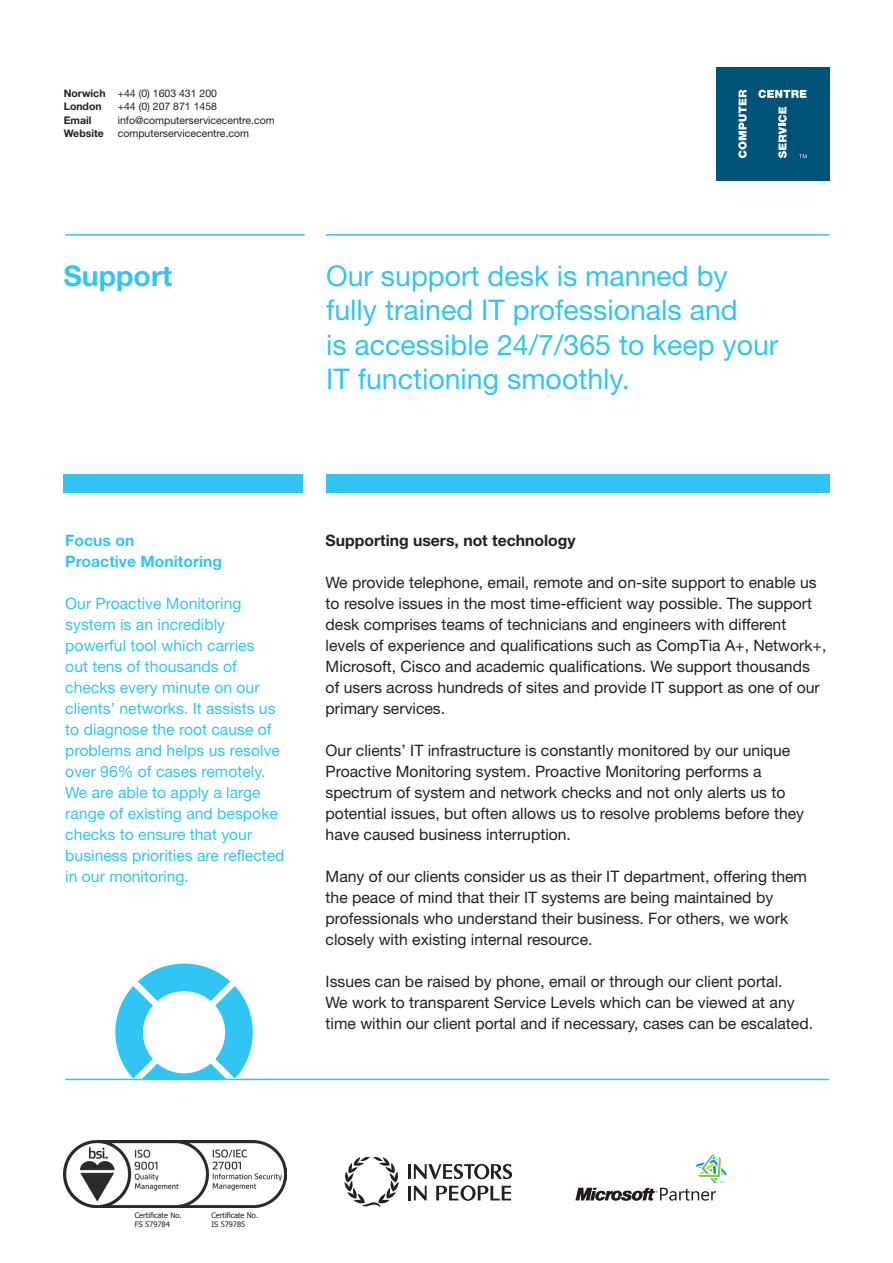
<style>
.page{position:relative;width:893px;height:1263px;background:#fff}
.page>*{position:absolute;margin:0;border:0;box-sizing:border-box;transform-origin:0 0}
.t1{font:28.5px/34.2px "Helvetica Neue";color:#30c5f3}
.t2{font:700 28.5px "Helvetica Neue";color:#30c5f3}
.t3{font:15.75px/21px "Helvetica Neue";color:#231f20}
.t4{font:15.75px/21px "Helvetica Neue";color:#30c5f3}
.t5{font:700 15.75px "Helvetica Neue";color:#231f20}
.t6{font:700 15.75px/21px "Helvetica Neue";color:#30c5f3}
.t7{font:10.5px/13.5px "Helvetica Neue";color:#231f20}
.t8{font:700 10.5px "Helvetica Neue";color:#231f20}
.t9{font:7.5px/9px "Tahoma";color:#231f20}
.s1{font-weight:700}
</style>
<div class="page">
<div style="left:63px;top:474px;width:240px;height:19px;background:#30c5f3"></div>
<hr style="left:326px;top:234px;width:503px;height:2px;background:#30c5f3">
<hr style="left:65px;top:234px;width:240px;height:2px;background:#30c5f3">
<div style="left:326px;top:474px;width:503px;height:19px;background:#30c5f3"></div>
<svg style="left:109px;top:963px;width:151px;height:116px"></svg>
<hr style="left:65px;top:1079px;width:764px;height:1px;background:#30c5f3">
<div style="left:716px;top:67px;width:113px;height:114px;background:#005378"></div>
<svg style="left:738px;top:90px;width:9px;height:68px"></svg>
<svg style="left:778px;top:107px;width:9px;height:51px"></svg>
<svg style="left:758px;top:90px;width:48px;height:8px"></svg>
<svg style="left:799px;top:154px;width:7px;height:4px"></svg>
<hr style="left:408px;top:1186px;width:3px;height:14px;background:#231f20">
<svg style="left:414px;top:1186px;width:13px;height:14px"></svg>
<svg style="left:436px;top:1185px;width:75px;height:16px"></svg>
<hr style="left:408px;top:1164px;width:3px;height:15px;background:#231f20">
<svg style="left:414px;top:1164px;width:98px;height:15px"></svg>
<svg style="left:344px;top:1156px;width:55px;height:51px"></svg>
<svg style="left:575px;top:1154px;width:152px;height:47px"></svg>
<img style="left:64px;top:1140px;width:222px;height:67px">
<p class="t7" style="left:64px;top:86px;width:155px"><span class="s1">Norwich</span> +44 (0) 1603 431 200<br><span class="s1">London</span></p>
<p class="t7" style="left:118px;top:99px;width:101px">+44 (0) 207 871 1458</p>
<p class="t8" style="left:64px;top:113px;width:29px">Email</p>
<p class="t7" style="left:118px;top:113px;width:158px">info@computerservicecentre.com</p>
<p class="t8" style="left:64px;top:127px;width:42px">Website</p>
<p class="t7" style="left:118px;top:126px;width:133px">computerservicecentre.com</p>
<h1 class="t2" style="left:63px;top:258px;width:110px">Support</h1>
<h1 class="t1" style="left:326px;top:258px;width:454px">Our support desk is manned by fully trained IT professionals and<br>is accessible 24/7/365 to keep your<br>IT functioning smoothly.</h1>
<p class="t6" style="left:65px;top:529px;width:158px">Focus on<br>Proactive Monitoring</p>
<p class="t4" style="left:65px;top:593px;width:221px">Our Proactive Monitoring system is an incredibly powerful tool which carries<br>out tens of thousands of checks every minute on our clients’ networks. It assists us to diagnose the root cause of problems and helps us resolve over 96% of cases remotely.<br>We are able to apply a large range of existing and bespoke checks to ensure that your business priorities are reflected in our monitoring.</p>
<p class="t5" style="left:326px;top:531px;width:251px">Supporting users, not technology</p>
<p class="t3" style="left:326px;top:572px;width:502px">We provide telephone, email, remote and on-site support to enable us to resolve issues in the most time-efficient way possible. The support desk comprises teams of technicians and engineers with different levels of experience and qualifications such as CompTia A+, Network+, Microsoft, Cisco and academic qualifications. We support thousands of users across hundreds of sites and provide IT support as one of our primary services.</p>
<p class="t3" style="left:326px;top:740px;width:480px">Our clients’ IT infrastructure is constantly monitored by our unique Proactive Monitoring system. Proactive Monitoring performs a spectrum of system and network checks and not only alerts us to potential issues, but often allows us to resolve problems before they have caused business interruption.</p>
<p class="t3" style="left:326px;top:866px;width:483px">Many of our clients consider us as their IT department, offering them the peace of mind that their IT systems are being maintained by professionals who understand their business. For others, we work closely with existing internal resource.</p>
<p class="t3" style="left:326px;top:971px;width:489px">Issues can be raised by phone, email or through our client portal.<br>We work to transparent Service Levels which can be viewed at any time within our client portal and if necessary, cases can be escalated.</p>
<p class="t9" style="left:135px;top:1210px;width:48px">Certificate No.<br>FS 579784</p>
<p class="t9" style="left:211px;top:1210px;width:48px">Certificate No.<br>IS 579785</p>
</div>
